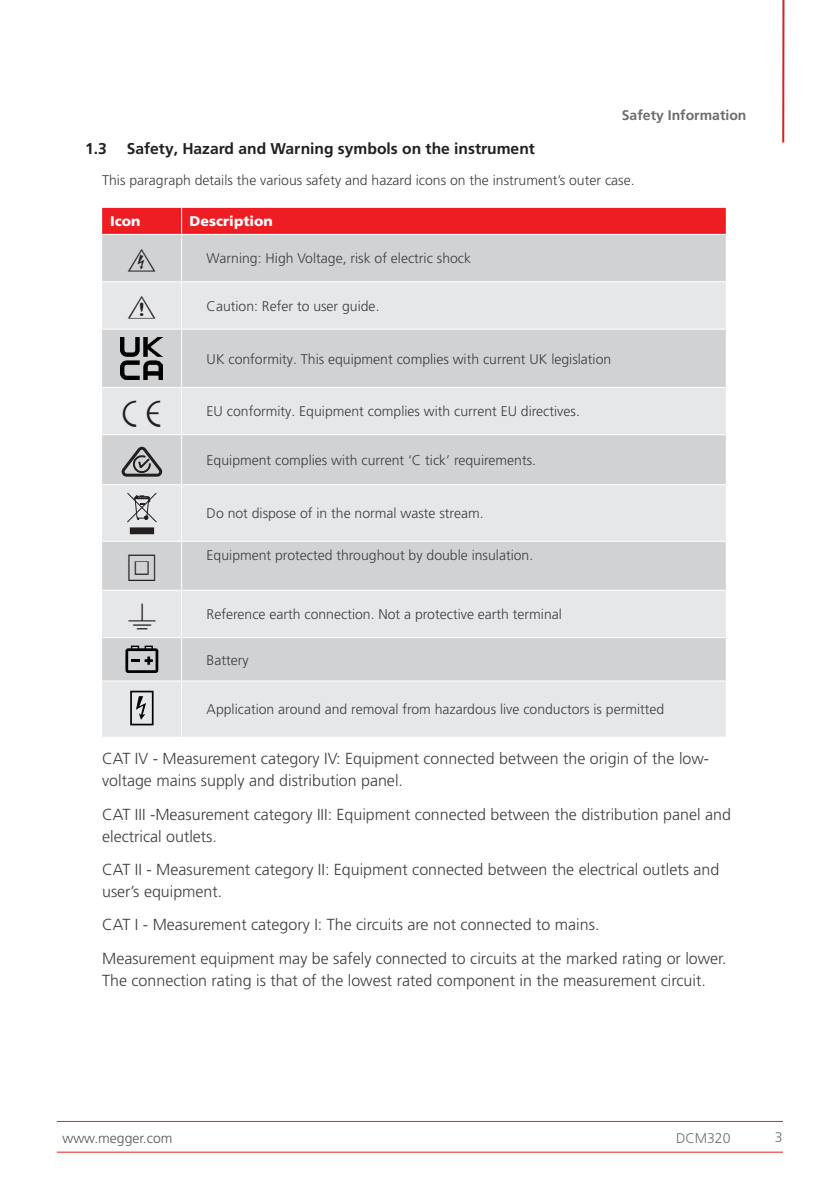
<style>
.page{position:relative;width:840px;height:1191px;background:#fff}
.page>*{position:absolute;margin:0;border:0;box-sizing:border-box;transform-origin:0 0}
.t1{font:300 16px/22px "Frutiger LT Pro";color:#3e3e3f}
.t2{font:700 15.6px "Frutiger LT Pro";color:#231f20}
.t3{font:300 14px "Frutiger LT Pro";color:#3e3e3f}
.t4{font:700 14px "Frutiger LT Pro";color:#6c6d70}
.t5{font:900 14px "Frutiger LT Pro";color:#fff}
.t6{font:300 14px "Frutiger LT Pro";color:#57585a}
.t7{font:300 14px "Frutiger LT Pro";color:#6c6d70}
</style>
<div class="page">
<hr style="left:57px;top:1121px;width:725px;height:1px;background:#ee1d23">
<hr style="left:57px;top:1151px;width:725px;height:1px;background:#ee1d23">
<hr style="left:781px;top:0;width:3px;height:142px;background:#d1232a">
<div style="left:102px;top:235px;width:623px;height:46px;background:#d1d2d4"></div>
<svg style="left:102px;top:282px;width:623px;height:454px;background:#dcdddf"></svg>
<div style="left:102px;top:208px;width:623px;height:26px;background:#ee1d23"></div>
<hr style="left:181px;top:235px;width:1px;height:46px;background:#fff">
<hr style="left:181px;top:282px;width:1px;height:47px;background:#fff">
<hr style="left:102px;top:329px;width:79px;height:1px;background:#fff">
<hr style="left:181px;top:329px;width:544px;height:1px;background:#fff">
<hr style="left:181px;top:330px;width:1px;height:57px;background:#fff">
<hr style="left:102px;top:387px;width:79px;height:1px;background:#fff">
<hr style="left:181px;top:387px;width:544px;height:1px;background:#fff">
<hr style="left:181px;top:388px;width:1px;height:46px;background:#fff">
<hr style="left:102px;top:434px;width:79px;height:1px;background:#fff">
<hr style="left:181px;top:434px;width:544px;height:1px;background:#fff">
<hr style="left:181px;top:435px;width:1px;height:49px;background:#fff">
<hr style="left:102px;top:484px;width:79px;height:1px;background:#fff">
<hr style="left:181px;top:484px;width:544px;height:1px;background:#fff">
<hr style="left:181px;top:485px;width:1px;height:56px;background:#fff">
<hr style="left:102px;top:541px;width:79px;height:1px;background:#fff">
<hr style="left:181px;top:541px;width:544px;height:1px;background:#fff">
<hr style="left:181px;top:542px;width:1px;height:48px;background:#fff">
<hr style="left:102px;top:590px;width:79px;height:1px;background:#fff">
<hr style="left:181px;top:590px;width:544px;height:1px;background:#fff">
<hr style="left:181px;top:591px;width:1px;height:46px;background:#fff">
<hr style="left:102px;top:637px;width:79px;height:1px;background:#fff">
<hr style="left:181px;top:637px;width:544px;height:1px;background:#fff">
<hr style="left:181px;top:638px;width:1px;height:42px;background:#fff">
<hr style="left:102px;top:680px;width:79px;height:1px;background:#fff">
<hr style="left:181px;top:680px;width:544px;height:1px;background:#fff">
<hr style="left:181px;top:681px;width:1px;height:55px;background:#fff">
<img style="left:121px;top:337px;width:42px;height:42px">
<svg style="left:122px;top:447px;width:40px;height:29px"></svg>
<div style="left:130px;top:528px;width:23px;height:5px;background:#231f20"></div>
<div style="left:130px;top:528px;width:23px;height:6px;border:1px solid #231f20"></div>
<svg style="left:127px;top:493px;width:30px;height:32px"></svg>
<svg style="left:125px;top:645px;width:33px;height:28px"></svg>
<svg style="left:136px;top:696px;width:10px;height:24px"></svg>
<div style="left:130px;top:690px;width:23px;height:35px;border:2px solid #000001"></div>
<svg style="left:128px;top:248px;width:27px;height:23px"></svg>
<svg style="left:128px;top:296px;width:27px;height:23px"></svg>
<svg style="left:123px;top:400px;width:37px;height:27px"></svg>
<svg style="left:128px;top:603px;width:27px;height:26px"></svg>
<svg style="left:128px;top:555px;width:27px;height:26px"></svg>
<p class="t4" style="left:621px;top:107px;width:126px">Safety Information</p>
<p class="t2" style="left:85px;top:139px;width:23px">1.3</p>
<p class="t2" style="left:127px;top:139px;width:409px">Safety, Hazard and Warning symbols on the instrument</p>
<p class="t3" style="left:102px;top:172px;width:533px">This paragraph details the various safety and hazard icons on the instrument’s outer case.</p>
<p class="t5" style="left:110px;top:213px;width:32px">Icon</p>
<p class="t5" style="left:189px;top:213px;width:85px">Description</p>
<p class="t3" style="left:206px;top:250px;width:266px">Warning: High Voltage, risk of electric shock</p>
<p class="t3" style="left:206px;top:298px;width:174px">Caution: Refer to user guide.</p>
<p class="t3" style="left:206px;top:350px;width:406px">UK conformity. This equipment complies with current UK legislation</p>
<p class="t3" style="left:206px;top:403px;width:374px">EU conformity. Equipment complies with current EU directives.</p>
<p class="t3" style="left:206px;top:452px;width:331px">Equipment complies with current ‘C tick’ requirements.</p>
<p class="t3" style="left:206px;top:505px;width:278px">Do not dispose of in the normal waste stream.</p>
<p class="t3" style="left:206px;top:547px;width:328px">Equipment protected throughout by double insulation.</p>
<p class="t3" style="left:206px;top:606px;width:356px">Reference earth connection. Not a protective earth terminal</p>
<p class="t3" style="left:206px;top:651px;width:43px">Battery</p>
<p class="t3" style="left:206px;top:701px;width:459px">Application around and removal from hazardous live conductors is permitted</p>
<p class="t1" style="left:102px;top:748px;width:608px">CAT IV - Measurement category IV: Equipment connected between the origin of the low&shy;voltage mains supply and distribution panel.</p>
<p class="t1" style="left:102px;top:803px;width:630px">CAT III -Measurement category III: Equipment connected between the distribution panel and electrical outlets.</p>
<p class="t1" style="left:102px;top:858px;width:618px">CAT II - Measurement category II: Equipment connected between the electrical outlets and user’s equipment.</p>
<p class="t1" style="left:102px;top:908px;width:625px;line-height:33.4px">CAT I - Measurement category I: The circuits are not connected to mains.<br>Measurement equipment may be safely connected to circuits at the marked rating or lower.</p>
<p class="t1" style="left:102px;top:969px;width:605px">The connection rating is that of the lowest rated component in the measurement circuit.</p>
<p class="t6" style="left:62px;top:1129px;width:111px">www.megger.com</p>
<p class="t7" style="left:675px;top:1129px;width:56px">DCM320</p>
<p class="t7" style="left:774px;top:1128px;width:9px">3</p>
</div>
